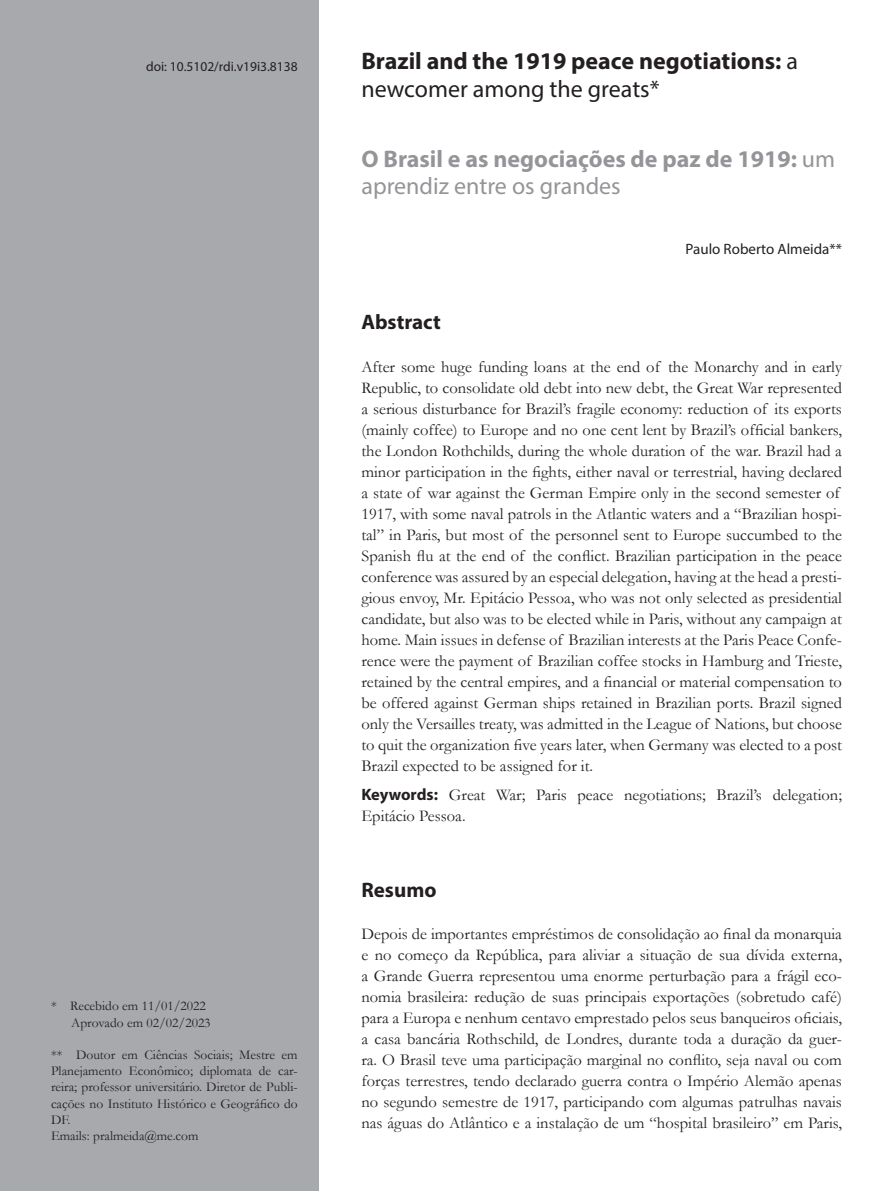
<style>
.page{position:relative;width:893px;height:1191px;background:#fff}
.page>*{position:absolute;margin:0;border:0;box-sizing:border-box;transform-origin:0 0}
.Tit{font:700 24px/27.6px "Myriad Pro";color:#231f20}
.Tit2{font:700 24px/27.6px "Myriad Pro";color:#939598}
.subt_resumo{font:700 21px "Myriad Pro";color:#231f20}
.text_sem_recuo{font:16.5px/21px "Garamond";color:#231f20}
.Myriad_10{font:15px "Myriad Pro";color:#231f20}
.curriculum{font:13.5px/16.2px "Garamond";color:#231f20;text-align:justify}
.Doi{font:13.5px "Myriad Pro";color:#231f20}
.s1{font-weight:400}
.s2{font-family:"Myriad Pro";font-weight:700}
</style>
<div class="page">
<div style="left:0;top:0;width:319px;height:1191px;background:#a8a9ad"></div>
<p class="Doi" style="left:146px;top:58px;width:153px">doi: 10.5102/rdi.v19i3.8138</p>
<p class="Tit" style="left:361px;top:46px;width:438px">Brazil and the 1919 peace negotiations: <span class="s1">a newcomer among the greats*</span></p>
<p class="Tit2" style="left:361px;top:144px;width:475px">O Brasil e as negociações de paz de 1919: <span class="s1">um aprendiz entre os grandes</span></p>
<p class="Myriad_10" style="left:686px;top:240px;width:158px">Paulo Roberto Almeida**</p>
<p class="curriculum" style="left:51px;top:997px;width:156px">* Recebido em 11/01/2022</p>
<p class="curriculum" style="left:71px;top:1013px;width:141px">Aprovado em 02/02/2023</p>
<p class="curriculum" style="left:51px;top:1046px;width:248px">** Doutor em Ciências Sociais; Mestre em Planejamento Econômico; diplomata de car&shy;reira; professor universitário. Diretor de Publi&shy;cações no Instituto Histórico e Geográfico do DF.</p>
<p class="curriculum" style="left:51px;top:1127px;width:149px">Emails: pralmeida@me.com</p>
<p class="subt_resumo" style="left:361px;top:309px;width:81px">Abstract</p>
<p class="text_sem_recuo" style="left:361px;top:355px;width:482px">After some huge funding loans at the end of the Monarchy and in early Republic, to consolidate old debt into new debt, the Great War represented a serious disturbance for Brazil’s fragile economy: reduction of its exports (mainly coffee) to Europe and no one cent lent by Brazil’s official bankers, the London Rothchilds, during the whole duration of the war. Brazil had a minor participation in the fights, either naval or terrestrial, having declared a state of war against the German Empire only in the second semester of 1917, with some naval patrols in the Atlantic waters and a “Brazilian hospi&shy;tal” in Paris, but most of the personnel sent to Europe succumbed to the Spanish flu at the end of the conflict. Brazilian participation in the peace conference was assured by an especial delegation, having at the head a presti&shy;gious envoy, Mr. Epitácio Pessoa, who was not only selected as presidential candidate, but also was to be elected while in Paris, without any campaign at home. Main issues in defense of Brazilian interests at the Paris Peace Confe&shy;rence were the payment of Brazilian coffee stocks in Hamburg and Trieste, retained by the central empires, and a financial or material compensation to be offered against German ships retained in Brazilian ports. Brazil signed only the Versailles treaty, was admitted in the League of Nations, but choose to quit the organization five years later, when Germany was elected to a post Brazil expected to be assigned for it.</p>
<p class="text_sem_recuo" style="left:361px;top:784px;width:482px"><span class="s2">Keywords:</span> Great War; Paris peace negotiations; Brazil’s delegation;<br>Epitácio Pessoa.</p>
<p class="subt_resumo" style="left:361px;top:875px;width:77px">Resumo</p>
<p class="text_sem_recuo" style="left:361px;top:922px;width:482px;text-align:justify">Depois de importantes empréstimos de consolidação ao final da monarquia e no começo da República, para aliviar a situação de sua dívida externa, a Grande Guerra representou uma enorme perturbação para a frágil eco&shy;nomia brasileira: redução de suas principais exportações (sobretudo café) para a Europa e nenhum centavo emprestado pelos seus banqueiros oficiais, a casa bancária Rothschild, de Londres, durante toda a duração da guer&shy;ra. O Brasil teve uma participação marginal no conflito, seja naval ou com forças terrestres, tendo declarado guerra contra o Império Alemão apenas no segundo semestre de 1917, participando com algumas patrulhas navais nas águas do Atlântico e a instalação de um “hospital brasileiro” em Paris,</p>
</div>
